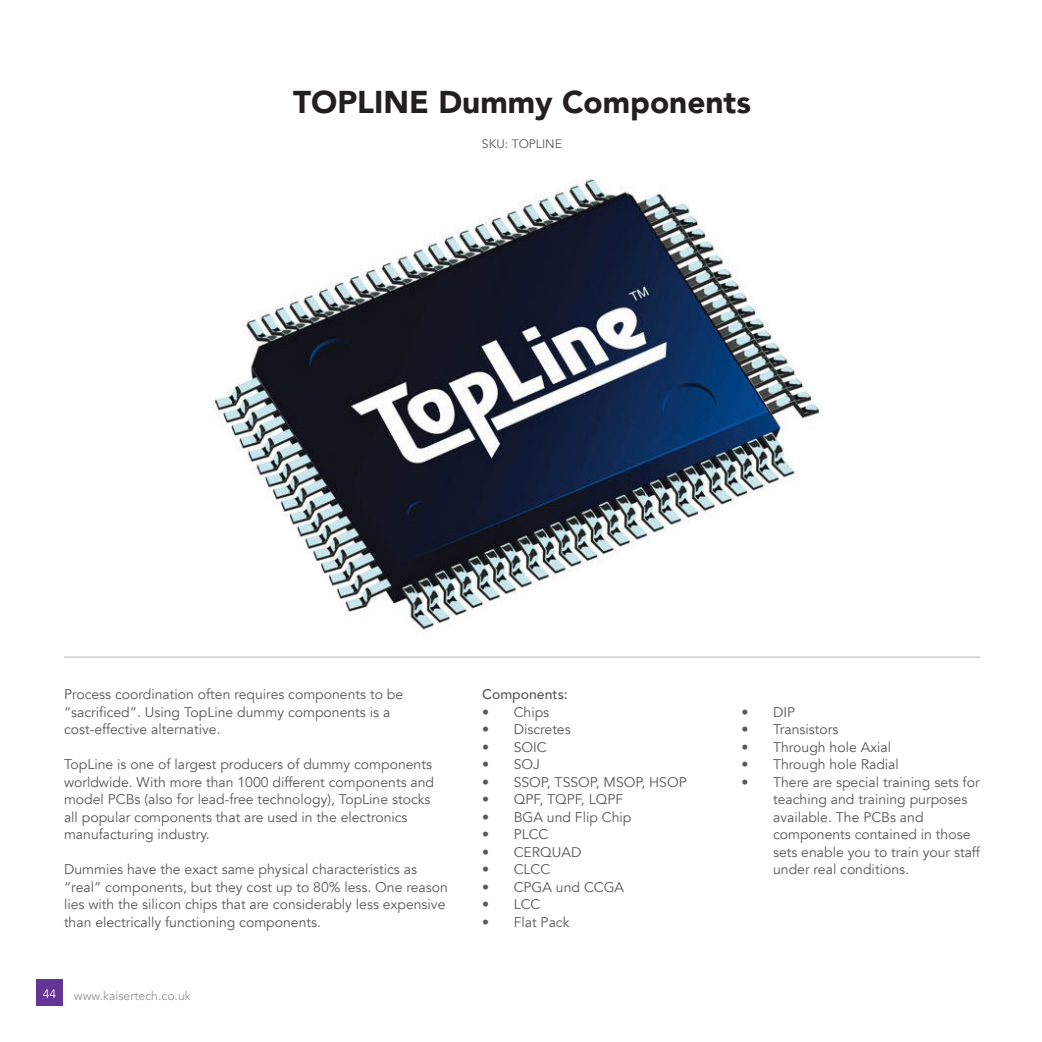
<style>
.page{position:relative;width:1042px;height:1042px;background:#fff}
.page>*{position:absolute;margin:0;border:0;box-sizing:border-box;transform-origin:0 0}
.t1{font:900 31.5px "Avenir";color:#231f20}
.t2{font:14px/17.5px "Avenir";color:#57585a}
.t3{font:500 14px "Avenir";color:#57585a}
.t4{font:12.25px "Avenir";color:#939598}
.t5{font:12.25px "Avenir";color:#57585a}
.t6{font:12.25px "Avenir";color:#fff}
</style>
<div class="page">
<div style="left:36px;top:979px;width:27px;height:26px;background:#633695"></div>
<img style="left:213px;top:179px;width:606px;height:451px">
<hr style="left:64px;top:656px;width:916px;height:2px;background:#d1d2d4">
<p class="t1" style="left:293px;top:75px;width:459px">TOPLINE Dummy Components</p>
<p class="t5" style="left:482px;top:136px;width:82px">SKU: TOPLINE</p>
<p class="t2" style="left:64px;top:686px;width:341px">Process coordination often requires components to be “sacrificed”. Using TopLine dummy components is a cost-effective alternative.</p>
<p class="t2" style="left:64px;top:756px;width:372px">TopLine is one of largest producers of dummy components worldwide. With more than 1000 different components and model PCBs (also for lead-free technology), TopLine stocks all popular components that are used in the electronics manufacturing industry.</p>
<p class="t2" style="left:64px;top:861px;width:385px">Dummies have the exact same physical characteristics as “real” components, but they cost up to 80% less. One reason lies with the silicon chips that are considerably less expensive than electrically functioning components.</p>
<p class="t6" style="left:43px;top:987px;width:15px">44</p>
<p class="t4" style="left:74px;top:988px;width:118px">www.kaisertech.co.uk</p>
<p class="t3" style="left:482px;top:682px;width:87px">Components:</p>
<p class="t2" style="left:482px;top:703px;width:69px">• Chips</p>
<p class="t2" style="left:482px;top:721px;width:90px">• Discretes</p>
<p class="t2" style="left:482px;top:738px;width:66px">• SOIC</p>
<p class="t2" style="left:482px;top:756px;width:59px">• SOJ</p>
<p class="t2" style="left:482px;top:773px;width:206px">• SSOP, TSSOP, MSOP, HSOP</p>
<p class="t2" style="left:482px;top:791px;width:142px">• QPF, TQPF, LQPF</p>
<p class="t2" style="left:482px;top:808px;width:151px">• BGA und Flip Chip</p>
<p class="t2" style="left:482px;top:826px;width:68px">• PLCC</p>
<p class="t2" style="left:482px;top:843px;width:101px">• CERQUAD</p>
<p class="t2" style="left:482px;top:861px;width:70px">• CLCC</p>
<p class="t2" style="left:482px;top:878px;width:144px">• CPGA und CCGA</p>
<p class="t2" style="left:482px;top:896px;width:60px">• LCC</p>
<p class="t2" style="left:482px;top:913px;width:89px">• Flat Pack</p>
<p class="t2" style="left:741px;top:703px;width:55px">• DIP</p>
<p class="t2" style="left:741px;top:721px;width:98px">• Transistors</p>
<p class="t2" style="left:741px;top:738px;width:151px">• Through hole Axial</p>
<p class="t2" style="left:741px;top:756px;width:159px">• Through hole Radial</p>
<p class="t2" style="left:773px;top:773px;width:208px;text-indent:-32px">• There are special training sets for teaching and training purposes available. The PCBs and components contained in those sets enable you to train your staff under real conditions.</p>
</div>
